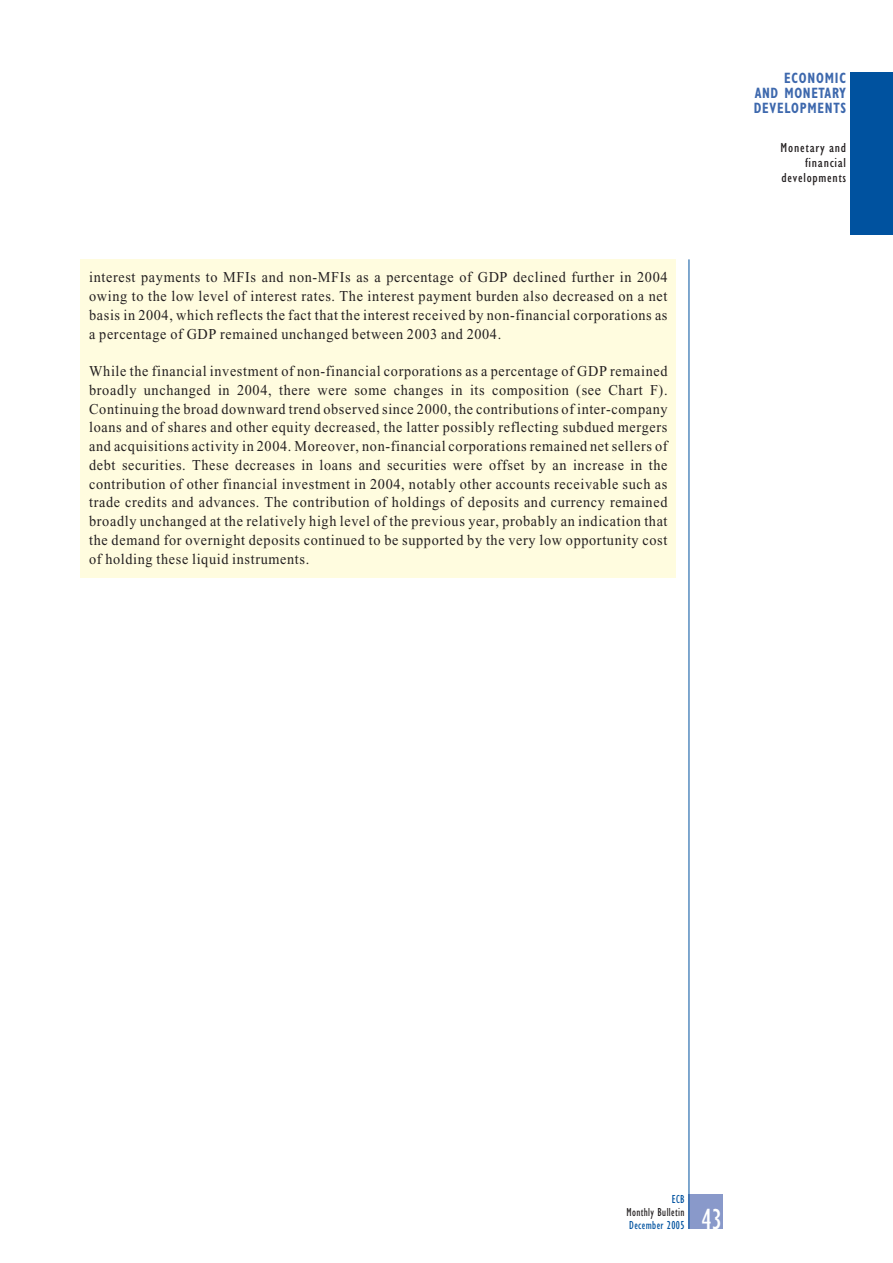
<style>
.page{position:relative;width:893px;height:1263px;background:#fff}
.page>*{position:absolute;margin:0;border:0;box-sizing:border-box;transform-origin:0 0}
.t1{font:condensed 30px "Gill Sans";color:#fff;scale:.95 1}
.t2{font:15px/18.8px "Times New Roman";letter-spacing:.045em;color:#231f20;text-align:justify;scale:.95 1}
.t3{font:700 condensed 15px/15px "Gill Sans";letter-spacing:.06em;color:#3d68ad;text-align:justify;scale:.85 1}
.t4{font:condensed 13.5px/15px "Gill Sans";letter-spacing:.05em;color:#231f20;text-align:right;scale:1.1 1}
.t5{font:condensed 12px "Gill Sans";letter-spacing:.035em;color:#00529f;scale:.95 1}
.t6{font:condensed 12px "Gill Sans";letter-spacing:.035em;color:#231f20;scale:.95 1}
</style>
<div class="page">
<div style="left:850px;top:72px;width:43px;height:163px;background:#00529f"></div>
<div style="left:689px;top:1195px;width:34px;height:34px;background:#8999ca"></div>
<hr style="left:689px;top:259px;width:1px;height:970px;background:#00529f">
<div style="left:81px;top:259px;width:595px;height:319px;background:#fffcdf"></div>
<p class="t2" style="left:89px;top:269px;width:610px">interest payments to MFIs and non-MFIs as a percentage of GDP declined further in 2004 owing to the low level of interest rates. The interest payment burden also decreased on a net basis in 2004, which reflects the fact that the interest received by non-financial corporations as a percentage of GDP remained unchanged between 2003 and 2004.</p>
<p class="t2" style="left:89px;top:363px;width:610px">While the financial investment of non-financial corporations as a percentage of GDP remained broadly unchanged in 2004, there were some changes in its composition (see Chart F).<br>Continuing the broad downward trend observed since 2000, the contributions of inter-company loans and of shares and other equity decreased, the latter possibly reflecting subdued mergers and acquisitions activity in 2004. Moreover, non-financial corporations remained net sellers of debt securities. These decreases in loans and securities were offset by an increase in the contribution of other financial investment in 2004, notably other accounts receivable such as trade credits and advances. The contribution of holdings of deposits and currency remained broadly unchanged at the relatively high level of the previous year, probably an indication that the demand for overnight deposits continued to be supported by the very low opportunity cost of holding these liquid instruments.</p>
<p class="t3" style="left:754px;top:72px;width:110px;text-indent:30px">ECONOMIC AND MONETARY DEVELOPMENTS</p>
<p class="t4" style="left:781px;top:141px;width:61px">Monetary and financial developments</p>
<p class="t5" style="left:672px;top:1195px;width:15px">ECB</p>
<p class="t6" style="left:626px;top:1208px;width:63px">Monthly Bulletin</p>
<p class="t5" style="left:629px;top:1220px;width:60px">December 2005</p>
<h1 class="t1" style="left:701px;top:1208px;width:23px">43</h1>
</div>
